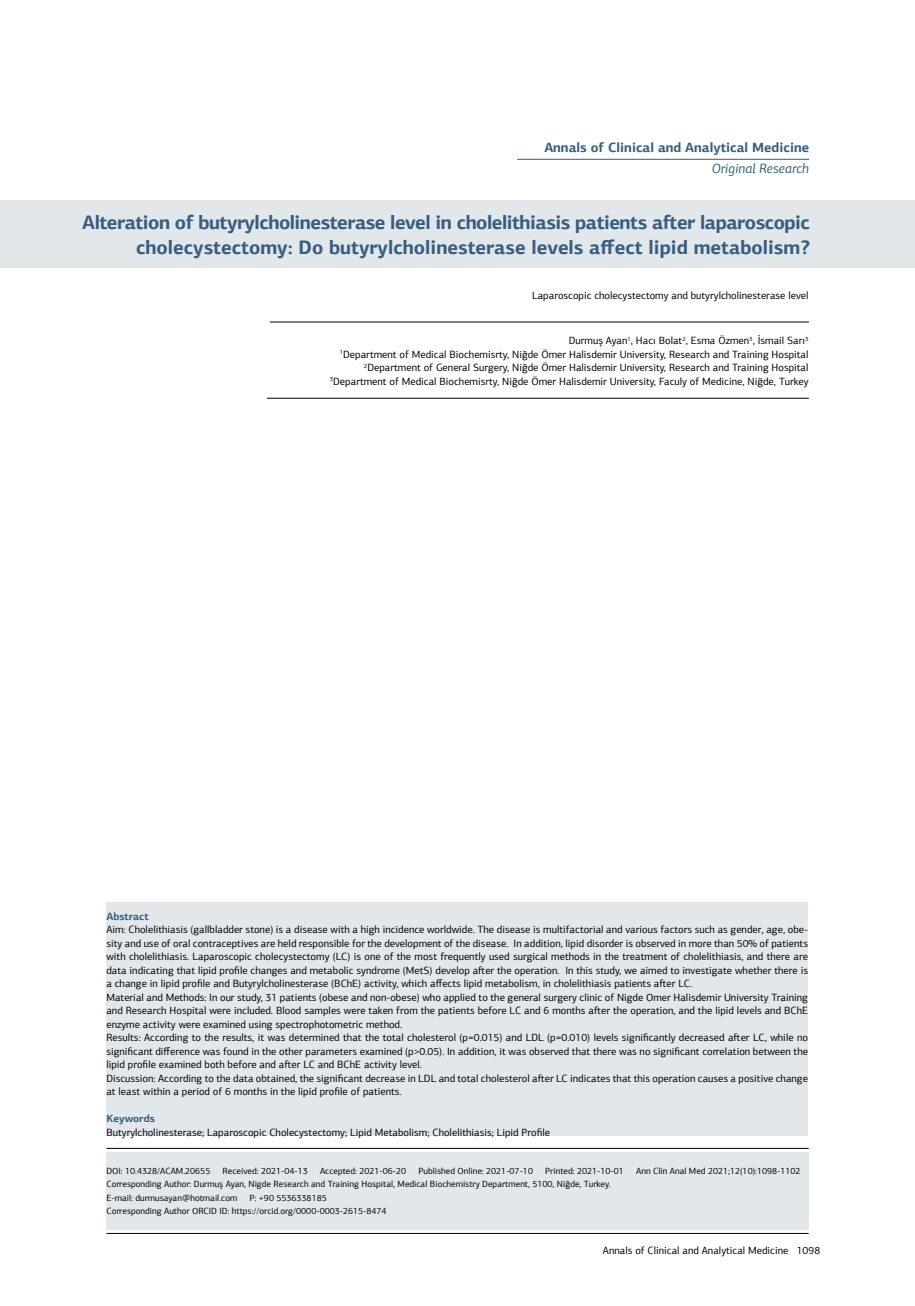
<style>
.page{position:relative;width:915px;height:1306px;background:#fff}
.page>*{position:absolute;margin:0;border:0;box-sizing:border-box;transform-origin:0 0}
.t1{font:700 19.5px/25.5px "PF Agora Sans Pro";letter-spacing:-.025em;color:#355e81;text-align:right}
.t2{font:700 13.5px "PF Agora Sans Pro";color:#355e81}
.t3{font:italic 13.5px "PF Agora Sans Pro";color:#355e81}
.t4{font:10.5px/13.5px "PF Agora Sans Pro";color:#000;text-align:right}
.t5{font:700 10.5px "PF Agora Sans Pro";color:#355e81}
.t6{font:9px/13.5px "PF Agora Sans Pro";color:#000}
</style>
<div class="page">
<hr style="left:106px;top:1233px;width:702px;height:1px;background:#000">
<div style="left:0;top:200px;width:914px;height:68px;background:#e2e7ea"></div>
<hr style="left:106px;top:1148px;width:702px;height:1px;background:#000">
<hr style="left:270px;top:322px;width:538px;height:1px;background:#000">
<hr style="left:267px;top:398px;width:541px;height:1px;background:#000">
<hr style="left:517px;top:159px;width:291px;height:1px;background:#355e81">
<div style="left:106px;top:1151px;width:702px;height:78px;background:#e2e7ea"></div>
<div style="left:106px;top:902px;width:701px;height:233px;background:#e2e7ea"></div>
<p class="t2" style="left:544px;top:139px;width:266px">Annals of Clinical and Analytical Medicine</p>
<p class="t3" style="left:711px;top:160px;width:99px">Original Research</p>
<h1 class="t1" style="left:82px;top:209px;width:729px">Alteration of butyrylcholinesterase level in cholelithiasis patients after laparoscopic cholecystectomy: Do butyrylcholinesterase levels affect lipid metabolism?</h1>
<p class="t4" style="left:532px;top:288px;width:278px">Laparoscopic cholecystectomy and butyrylcholinesterase level</p>
<p class="t4" style="left:329px;top:334px;width:480px">Durmuş Ayan<sup>1</sup>, Hacı Bolat<sup>2</sup>, Esma Özmen<sup>3</sup>, İsmail Sarı<sup>3<br>1</sup>Department of Medical Biochemisrty, Niğde Ömer Halisdemir University, Research and Training Hospital <sup>2</sup>Department of General Surgery, Niğde Ömer Halisdemir University, Research and Training Hospital <sup>3</sup>Department of Medical Biochemisrty, Niğde Ömer Halisdemir University, Faculy of Medicine, Niğde, Turkey</p>
<p class="t5" style="left:106px;top:909px;width:44px">Abstract</p>
<p class="t4" style="left:106px;top:922px;width:703px;text-align:left">Aim: Cholelithiasis (gallbladder stone) is a disease with a high incidence worldwide. The disease is multifactorial and various factors such as gender, age, obe&shy;sity and use of oral contraceptives are held responsible for the development of the disease. In addition, lipid disorder is observed in more than 50% of patients with cholelithiasis. Laparoscopic cholecystectomy (LC) is one of the most frequently used surgical methods in the treatment of cholelithiasis, and there are data indicating that lipid profile changes and metabolic syndrome (MetS) develop after the operation. In this study, we aimed to investigate whether there is a change in lipid profile and Butyrylcholinesterase (BChE) activity, which affects lipid metabolism, in cholelithiasis patients after LC.<br>Material and Methods: In our study, 31 patients (obese and non-obese) who applied to the general surgery clinic of Nigde Omer Halisdemir University Training and Research Hospital were included. Blood samples were taken from the patients before LC and 6 months after the operation, and the lipid levels and BChE enzyme activity were examined using spectrophotometric method.<br>Results: According to the results, it was determined that the total cholesterol (p=0.015) and LDL (p=0.010) levels significantly decreased after LC, while no significant difference was found in the other parameters examined (p&gt;0.05). In addition, it was observed that there was no significant correlation between the lipid profile examined both before and after LC and BChE activity level.<br>Discussion: According to the data obtained, the significant decrease in LDL and total cholesterol after LC indicates that this operation causes a positive change at least within a period of 6 months in the lipid profile of patients.</p>
<p class="t5" style="left:106px;top:1112px;width:50px">Keywords</p>
<p class="t4" style="left:106px;top:1125px;width:445px">Butyrylcholinesterase; Laparoscopic Cholecystectomy; Lipid Metabolism; Cholelithiasis; Lipid Profile</p>
<p class="t6" style="left:106px;top:1164px;width:105px">DOI: 10.4328/ACAM.20655</p>
<p class="t6" style="left:222px;top:1164px;width:87px">Received: 2021-04-13</p>
<p class="t6" style="left:320px;top:1164px;width:88px">Accepted: 2021-06-20</p>
<p class="t6" style="left:418px;top:1164px;width:116px">Published Online: 2021-07-10</p>
<p class="t6" style="left:545px;top:1164px;width:80px">Printed: 2021-10-01</p>
<p class="t6" style="left:636px;top:1164px;width:166px">Ann Clin Anal Med 2021;12(10):1098-1102</p>
<p class="t6" style="left:106px;top:1177px;width:505px">Corresponding Author: Durmuş Ayan, Nigde Research and Training Hospital, Medical Biochemistry Department, 5100, Niğde, Turkey.<br>E-mail: durmusayan@hotmail.com</p>
<p class="t6" style="left:106px;top:1191px;width:281px;text-indent:143px">P: +90 5536338185<br>Corresponding Author ORCID ID: https://orcid.org/0000-0003-2615-8474</p>
<p class="t4" style="left:602px;top:1243px;width:219px">Annals of Clinical and Analytical Medicine 1098</p>
</div>
